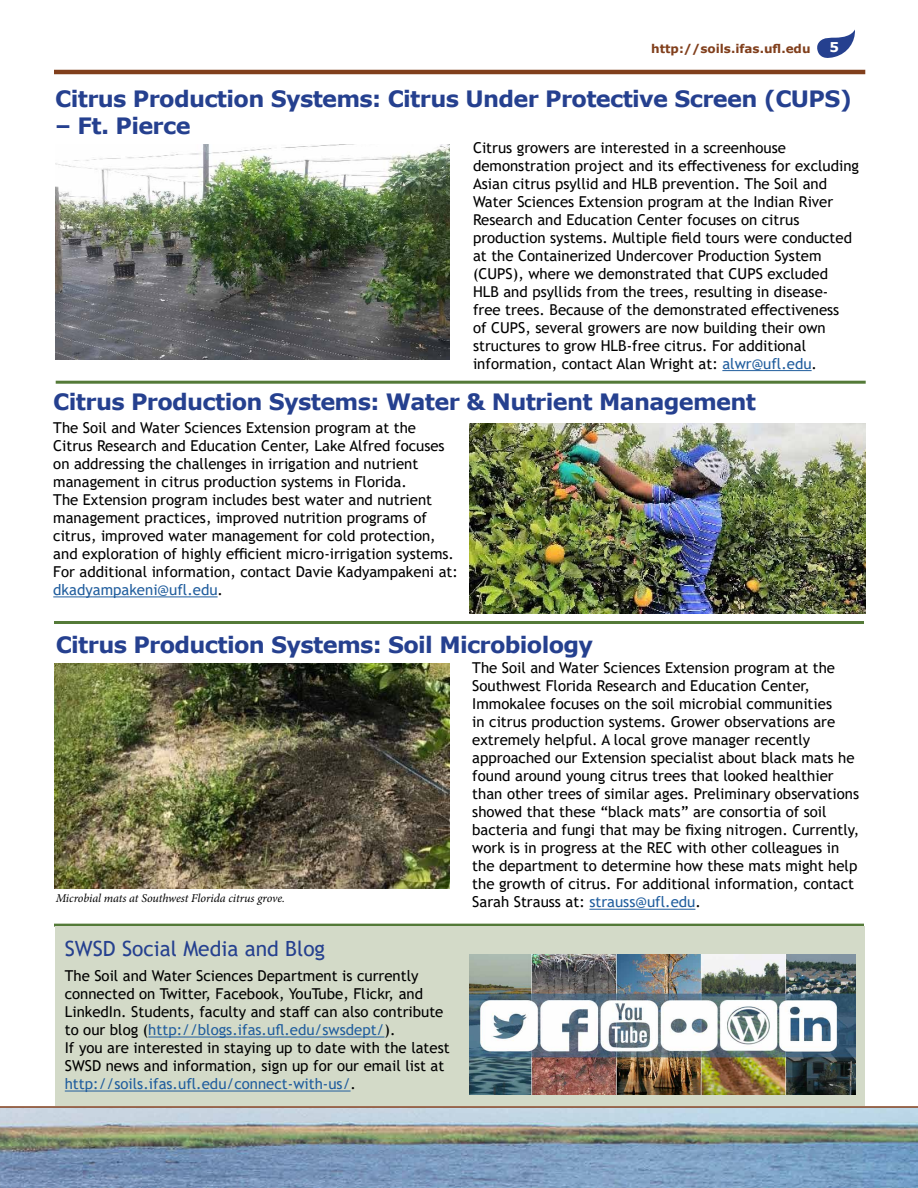
<style>
.page{position:relative;width:918px;height:1188px;background:#fff}
.page>*{position:absolute;margin:0;border:0;box-sizing:border-box;transform-origin:0 0}
.t1{font:700 22.5px "Verdana";letter-spacing:-.03em;color:#25408f}
.t2{font:21px "Trebuchet MS";color:#25408f}
.t3{font:15px/18px "Trebuchet MS";color:#000}
.t4{font:700 13.5px "Verdana";color:#fff}
.t5{font:italic 12px "Minion Pro";letter-spacing:-.01em;color:#000}
.t6{font:700 12px "Verdana";color:#813f1c}
.s1{color:#215e9e}
</style>
<div class="page">
<hr style="left:56px;top:381px;width:810px;height:3px;background:#547a38">
<hr style="left:54px;top:621px;width:810px;height:3px;background:#547a38">
<hr style="left:54px;top:924px;width:810px;height:3px;background:#547a38">
<hr style="left:722px;top:370px;width:90px;height:1px;background:#215e9e">
<hr style="left:53px;top:596px;width:165px;height:1px;background:#215e9e">
<hr style="left:589px;top:909px;width:106px;height:1px;background:#215e9e">
<img style="left:54px;top:663px;width:396px;height:225px">
<div style="left:56px;top:927px;width:809px;height:179px;background:#d3dac8"></div>
<hr style="left:148px;top:1037px;width:237px;height:1px;background:#215e9e">
<hr style="left:65px;top:1091px;width:286px;height:1px;background:#215e9e">
<svg style="left:817px;top:29px;width:38px;height:29px"></svg>
<img style="left:0;top:1108px;width:918px;height:80px">
<img style="left:470px;top:423px;width:395px;height:191px">
<img style="left:56px;top:144px;width:394px;height:216px">
<img style="left:470px;top:954px;width:385px;height:140px">
<hr style="left:54px;top:70px;width:811px;height:4px;background:#813f1c">
<hr style="left:0;top:1106px;width:918px;height:2px;background:#813f1c">
<p class="t6" style="left:651px;top:40px;width:161px">http://soils.ifas.ufl.edu</p>
<p class="t4" style="left:830px;top:38px;width:11px">5</p>
<h1 class="t1" style="left:55px;top:83px;width:798px">Citrus Production Systems: Citrus Under Protective Screen (CUPS)</h1>
<h1 class="t1" style="left:55px;top:110px;width:137px">– Ft. Pierce</h1>
<p class="t3" style="left:473px;top:138px;width:388px">Citrus growers are interested in a screenhouse demonstration project and its effectiveness for excluding Asian citrus psyllid and HLB prevention. The Soil and Water Sciences Extension program at the Indian River Research and Education Center focuses on citrus production systems. Multiple field tours were conducted at the Containerized Undercover Production System (CUPS), where we demonstrated that CUPS excluded<br>HLB and psyllids from the trees, resulting in disease&shy;free trees. Because of the demonstrated effectiveness<br>of CUPS, several growers are now building their own structures to grow HLB-free citrus. For additional information, contact Alan Wright at: <span class="s1">alwr@ufl.edu</span>.</p>
<h1 class="t1" style="left:53px;top:386px;width:704px">Citrus Production Systems: Water &amp; Nutrient Management</h1>
<p class="t3" style="left:53px;top:419px;width:406px">The Soil and Water Sciences Extension program at the Citrus Research and Education Center, Lake Alfred focuses on addressing the challenges in irrigation and nutrient management in citrus production systems in Florida.<br>The Extension program includes best water and nutrient management practices, improved nutrition programs of citrus, improved water management for cold protection, and exploration of highly efficient micro-irrigation systems.<br>For additional information, contact Davie Kadyampakeni at: <span class="s1">dkadyampakeni@ufl.edu</span>.</p>
<h1 class="t1" style="left:56px;top:629px;width:539px">Citrus Production Systems: Soil Microbiology</h1>
<p class="t3" style="left:472px;top:659px;width:388px">The Soil and Water Sciences Extension program at the Southwest Florida Research and Education Center, Immokalee focuses on the soil microbial communities<br>in citrus production systems. Grower observations are extremely helpful. A local grove manager recently approached our Extension specialist about black mats he found around young citrus trees that looked healthier than other trees of similar ages. Preliminary observations showed that these “black mats” are consortia of soil bacteria and fungi that may be fixing nitrogen. Currently, work is in progress at the REC with other colleagues in the department to determine how these mats might help the growth of citrus. For additional information, contact</p>
<p class="t5" style="left:56px;top:890px;width:231px">Microbial mats at Southwest Florida citrus grove.</p>
<p class="t3" style="left:472px;top:893px;width:230px">Sarah Strauss at: <span class="s1">strauss@ufl.edu</span>.</p>
<h2 class="t2" style="left:65px;top:935px;width:262px">SWSD Social Media and Blog</h2>
<p class="t3" style="left:65px;top:967px;width:386px">The Soil and Water Sciences Department is currently connected on Twitter, Facebook, YouTube, Flickr, and LinkedIn. Students, faculty and staff can also contribute to our blog (<span class="s1">http://blogs.ifas.ufl.edu/swsdept/</span>).<br>If you are interested in staying up to date with the latest SWSD news and information, sign up for our email list at <span class="s1">http://soils.ifas.ufl.edu/connect-with-us/</span>.</p>
</div>
